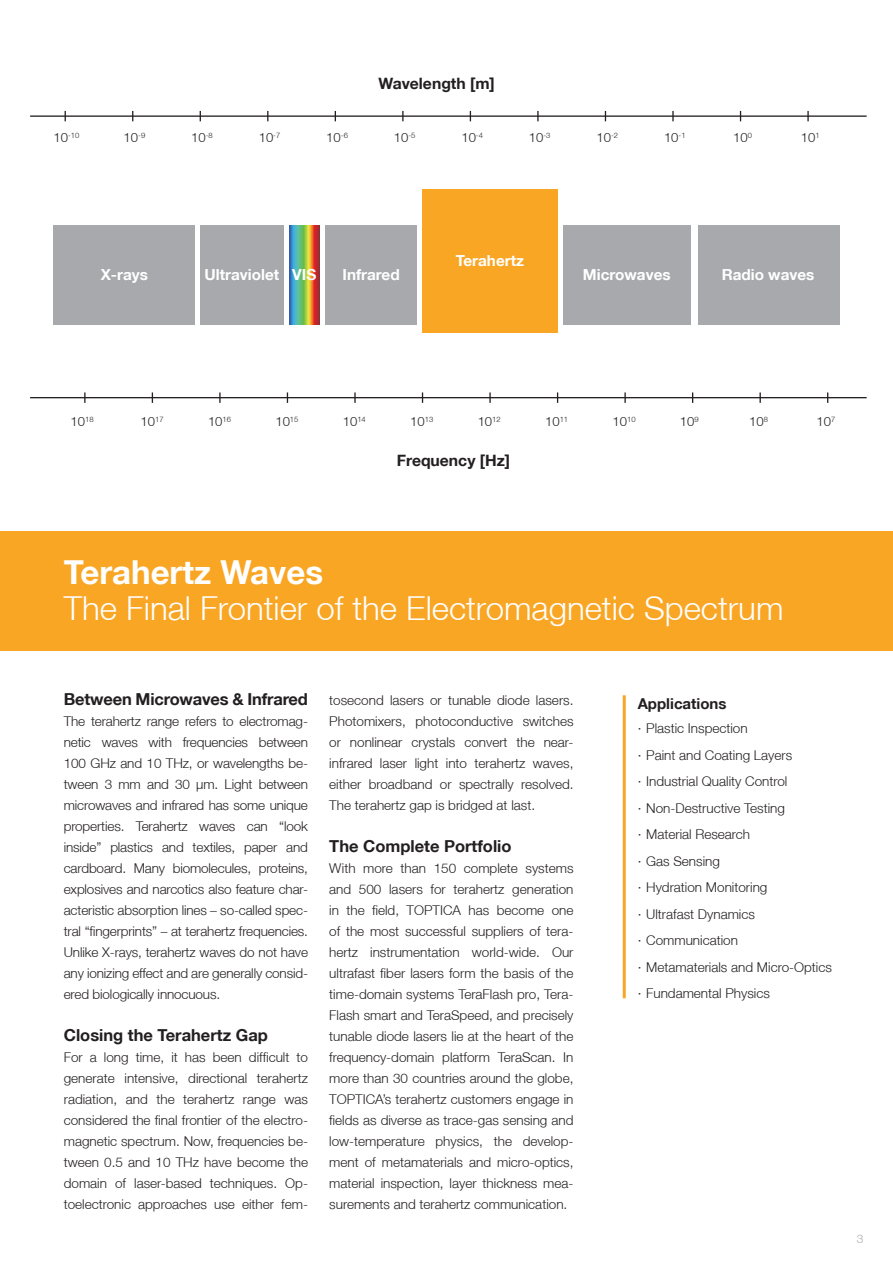
<style>
.page{position:relative;width:893px;height:1263px;background:#fff}
.page>*{position:absolute;margin:0;border:0;box-sizing:border-box;transform-origin:0 0}
.t1{font:300 33px "Helvetica Neue LT";color:#fff}
.t2{font:700 33px "Helvetica Neue LT";color:#fff}
.t3{font:700 16.5px "Helvetica Neue LT";color:#231f20}
.t4{font:700 15.6px "Helvetica Neue LT";color:#231f20}
.t5{font:700 15.15px "Helvetica Neue LT";color:#fff}
.t6{font:700 15px "Helvetica Neue LT";color:#231f20}
.t7{font:300 13.5px/21px "Helvetica Neue LT";color:#231f20;text-align:justify}
.t8{font:300 13.05px "Helvetica Neue LT";color:#231f20}
.t9{font:300 12px "Helvetica Neue LT";color:#a8a9ad}
.t10{font:300 7.65px "Helvetica Neue LT";color:#231f20}
.s1{font-size:13.05px}
</style>
<div class="page">
<hr style="left:30px;top:115px;width:837px;height:2px;background:#231f20">
<svg style="left:402px;top:111px;width:2px;height:10px"></svg>
<svg style="left:537px;top:111px;width:2px;height:10px"></svg>
<svg style="left:672px;top:111px;width:2px;height:10px"></svg>
<svg style="left:807px;top:111px;width:2px;height:10px"></svg>
<hr style="left:30px;top:397px;width:837px;height:1px;background:#231f20">
<svg style="left:84px;top:392px;width:2px;height:11px"></svg>
<svg style="left:219px;top:392px;width:2px;height:11px"></svg>
<svg style="left:354px;top:392px;width:2px;height:11px"></svg>
<svg style="left:489px;top:392px;width:2px;height:11px"></svg>
<svg style="left:624px;top:392px;width:2px;height:11px"></svg>
<svg style="left:759px;top:392px;width:2px;height:11px"></svg>
<div style="left:54px;top:225px;width:141px;height:100px;background:#a8a9ad"></div>
<div style="left:200px;top:225px;width:84px;height:100px;background:#a8a9ad"></div>
<div style="left:325px;top:225px;width:92px;height:100px;background:#a8a9ad"></div>
<div style="left:422px;top:189px;width:136px;height:143px;background:#f9a625"></div>
<div style="left:563px;top:225px;width:127px;height:100px;background:#a8a9ad"></div>
<div style="left:698px;top:225px;width:141px;height:100px;background:#a8a9ad"></div>
<svg style="left:289px;top:225px;width:30px;height:100px;background:#8d956b"></svg>
<div style="left:0;top:531px;width:893px;height:120px;background:#f9a625"></div>
<hr style="left:623px;top:695px;width:3px;height:303px;background:#f9a625">
<p class="t4" style="left:378px;top:74px;width:118px">Wavelength [m]</p>
<p class="t10" style="left:54px;top:130px;width:27px"><span class="s1">10</span>-10</p>
<p class="t8" style="left:124px;top:129px;width:23px">10<sup>-9</sup></p>
<p class="t8" style="left:191px;top:129px;width:23px">10<sup>-8</sup></p>
<p class="t8" style="left:259px;top:129px;width:23px">10<sup>-7</sup></p>
<p class="t8" style="left:326px;top:129px;width:23px">10<sup>-6</sup></p>
<p class="t8" style="left:394px;top:129px;width:23px">10<sup>-5</sup></p>
<p class="t8" style="left:461px;top:129px;width:23px">10<sup>-4</sup></p>
<p class="t8" style="left:529px;top:129px;width:23px">10<sup>-3</sup></p>
<p class="t8" style="left:596px;top:129px;width:23px">10<sup>-2</sup></p>
<p class="t8" style="left:664px;top:129px;width:23px">10<sup>-1</sup></p>
<p class="t8" style="left:733px;top:129px;width:20px">10<sup>0</sup></p>
<p class="t8" style="left:801px;top:129px;width:20px">10<sup>1</sup></p>
<p class="t5" style="left:456px;top:251px;width:70px">Terahertz</p>
<p class="t5" style="left:292px;top:265px;width:26px">VIS</p>
<p class="t5" style="left:583px;top:265px;width:89px">Microwaves</p>
<p class="t5" style="left:722px;top:265px;width:94px">Radio waves</p>
<p class="t5" style="left:101px;top:265px;width:49px">X-rays</p>
<p class="t5" style="left:205px;top:265px;width:76px">Ultraviolet</p>
<p class="t5" style="left:343px;top:265px;width:59px">Infrared</p>
<p class="t8" style="left:71px;top:413px;width:25px">10<sup>18</sup></p>
<p class="t8" style="left:141px;top:413px;width:25px">10<sup>17</sup></p>
<p class="t8" style="left:208px;top:413px;width:25px">10<sup>16</sup></p>
<p class="t8" style="left:275px;top:413px;width:25px">10<sup>15</sup></p>
<p class="t8" style="left:343px;top:413px;width:25px">10<sup>14</sup></p>
<p class="t8" style="left:410px;top:413px;width:25px">10<sup>13</sup></p>
<p class="t8" style="left:478px;top:413px;width:25px">10<sup>12</sup></p>
<p class="t8" style="left:545px;top:413px;width:25px">10<sup>11</sup></p>
<p class="t8" style="left:612px;top:413px;width:25px">10<sup>10</sup></p>
<p class="t8" style="left:680px;top:413px;width:20px">10<sup>9</sup></p>
<p class="t8" style="left:749px;top:413px;width:20px">10<sup>8</sup></p>
<p class="t8" style="left:816px;top:413px;width:20px">10<sup>7</sup></p>
<p class="t4" style="left:397px;top:451px;width:115px">Frequency [Hz]</p>
<h1 class="t2" style="left:64px;top:552px;width:261px">Terahertz Waves</h1>
<h1 class="t1" style="left:64px;top:588px;width:721px">The Final Frontier of the Electromagnetic Spectrum</h1>
<p class="t3" style="left:64px;top:689px;width:246px">Between Microwaves &amp; Infrared</p>
<p class="t7" style="left:64px;top:710px;width:246px">The terahertz range refers to electromag&shy;netic waves with frequencies between 100 GHz and 10 THz, or wavelengths be&shy;tween 3 mm and 30 μm. Light between microwaves and infrared has some unique properties. Terahertz waves can “look inside” plastics and textiles, paper and cardboard. Many biomolecules, proteins, explosives and narcotics also feature char&shy;acteristic absorption lines – so-called spec&shy;tral “fingerprints” – at terahertz frequencies.<br>Unlike X-rays, terahertz waves do not have any ionizing effect and are generally consid&shy;ered biologically innocuous.</p>
<p class="t3" style="left:64px;top:1025px;width:206px">Closing the Terahertz Gap</p>
<p class="t7" style="left:64px;top:1046px;width:246px">For a long time, it has been difficult to generate intensive, directional terahertz radiation, and the terahertz range was considered the final frontier of the electro&shy;magnetic spectrum. Now, frequencies be&shy;tween 0.5 and 10 THz have become the domain of laser-based techniques. Op&shy;toelectronic approaches use either fem-</p>
<p class="t7" style="left:329px;top:689px;width:246px">tosecond lasers or tunable diode lasers.<br>Photomixers, photoconductive switches or nonlinear crystals convert the near&shy;infrared laser light into terahertz waves, either broadband or spectrally resolved.<br>The terahertz gap is bridged at last.</p>
<p class="t3" style="left:329px;top:836px;width:184px">The Complete Portfolio</p>
<p class="t7" style="left:329px;top:857px;width:246px">With more than 150 complete systems and 500 lasers for terahertz generation in the field, TOPTICA has become one of the most successful suppliers of tera&shy;hertz instrumentation world-wide. Our ultrafast fiber lasers form the basis of the time-domain systems TeraFlash pro, Tera-Flash smart and TeraSpeed, and precisely tunable diode lasers lie at the heart of the frequency-domain platform TeraScan. In more than 30 countries around the globe, TOPTICA’s terahertz customers engage in fields as diverse as trace-gas sensing and low-temperature physics, the develop&shy;ment of metamaterials and micro-optics, material inspection, layer thickness mea&shy;surements and terahertz communication.</p>
<p class="t6" style="left:638px;top:694px;width:90px">Applications</p>
<p class="t7" style="left:638px;top:715px;width:196px;line-height:26.5px;text-align:left">· Plastic Inspection<br>· Paint and Coating Layers<br>· Industrial Quality Control<br>· Non-Destructive Testing<br>· Material Research<br>· Gas Sensing<br>· Hydration Monitoring<br>· Ultrafast Dynamics<br>· Communication<br>· Metamaterials and Micro-Optics · Fundamental Physics</p>
<p class="t9" style="left:857px;top:1231px;width:8px">3</p>
</div>
